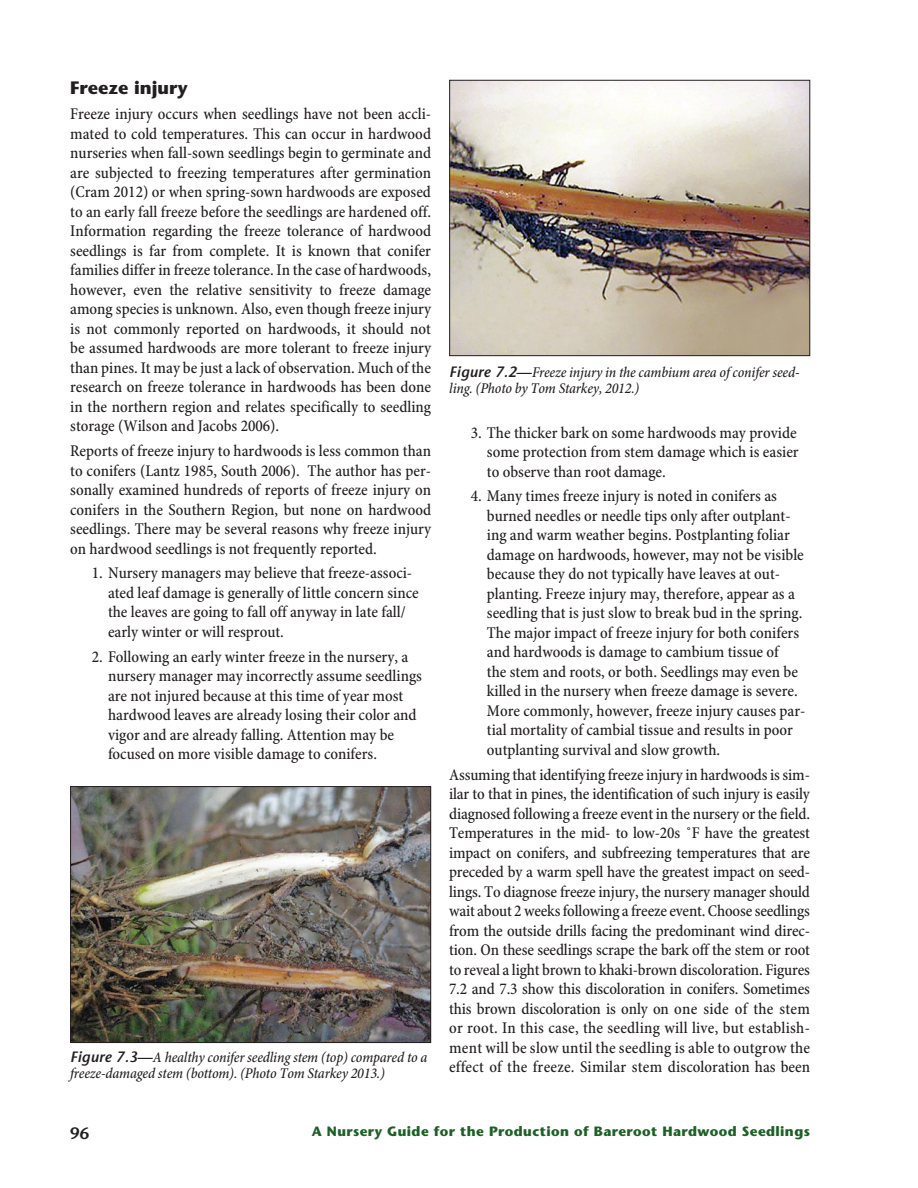
<style>
.page{position:relative;width:918px;height:1188px;background:#fff}
.page>*{position:absolute;margin:0;border:0;box-sizing:border-box;transform-origin:0 0}
.Headings_2{font:700 18px "Stone Sans Std";color:#231f20}
.Bullet_text{font:500 condensed 16.5px/19.5px "Minion Pro";color:#231f20}
.t1{font:600 16.5px "Stone Sans Std";color:#231f20}
.Captions{font:italic 500 condensed 15px/16.5px "Minion Pro";letter-spacing:-.01em;color:#231f20}
.Book_title_footer_le{font:700 13.5px "Stone Sans Std";letter-spacing:.03em;color:#1d6025}
.s1{font-family:"Stone Sans Std";font-weight:600;font-stretch:normal}
</style>
<div class="page">
<img style="left:72px;top:788px;width:357px;height:253px">
<div style="left:70px;top:786px;width:361px;height:257px;border:1px solid #231f20"></div>
<img style="left:451px;top:82px;width:357px;height:272px">
<div style="left:449px;top:80px;width:361px;height:276px;border:1px solid #231f20"></div>
<p class="Headings_2" style="left:70px;top:77px;width:119px">Freeze injury</p>
<p class="Bullet_text" style="left:70px;top:105px;width:362px;text-align:justify">Freeze injury occurs when seedlings have not been accli&shy;mated to cold temperatures. This can occur in hardwood nurseries when fall-sown seedlings begin to germinate and are subjected to freezing temperatures after germination (Cram 2012) or when spring-sown hardwoods are exposed to an early fall freeze before the seedlings are hardened off.<br>Information regarding the freeze tolerance of hardwood seedlings is far from complete. It is known that conifer families differ in freeze tolerance. In the case of hardwoods, however, even the relative sensitivity to freeze damage among species is unknown. Also, even though freeze injury is not commonly reported on hardwoods, it should not be assumed hardwoods are more tolerant to freeze injury than pines. It may be just a lack of observation. Much of the research on freeze tolerance in hardwoods has been done in the northern region and relates specifically to seedling storage (Wilson and Jacobs 2006).</p>
<p class="Bullet_text" style="left:70px;top:442px;width:362px;text-align:justify">Reports of freeze injury to hardwoods is less common than to conifers (Lantz 1985, South 2006). The author has per&shy;sonally examined hundreds of reports of freeze injury on conifers in the Southern Region, but none on hardwood seedlings. There may be several reasons why freeze injury on hardwood seedlings is not frequently reported.</p>
<p class="Bullet_text" style="left:108px;top:564px;width:312px;text-indent:-16px">1. Nursery managers may believe that freeze-associ&shy;ated leaf damage is generally of little concern since the leaves are going to fall off anyway in late fall/ early winter or will resprout.</p>
<p class="Bullet_text" style="left:108px;top:647px;width:316px;text-indent:-16px">2. Following an early winter freeze in the nursery, a nursery manager may incorrectly assume seedlings are not injured because at this time of year most hardwood leaves are already losing their color and vigor and are already falling. Attention may be focused on more visible damage to conifers.</p>
<p class="Captions" style="left:70px;top:1049px;width:359px"><span class="s1">Figure 7.3—</span>A healthy conifer seedling stem (top) compared to a freeze-damaged stem (bottom). (Photo Tom Starkey 2013.)</p>
<p class="Captions" style="left:449px;top:364px;width:352px"><span class="s1">Figure 7.2—</span>Freeze injury in the cambium area of conifer seed&shy;ling. (Photo by Tom Starkey, 2012.)</p>
<p class="Bullet_text" style="left:487px;top:423px;width:313px;text-indent:-16px">3. The thicker bark on some hardwoods may provide some protection from stem damage which is easier to observe than root damage.</p>
<p class="Bullet_text" style="left:487px;top:487px;width:320px;text-indent:-16px">4. Many times freeze injury is noted in conifers as burned needles or needle tips only after outplant&shy;ing and warm weather begins. Postplanting foliar damage on hardwoods, however, may not be visible because they do not typically have leaves at out&shy;planting. Freeze injury may, therefore, appear as a seedling that is just slow to break bud in the spring.<br>The major impact of freeze injury for both conifers and hardwoods is damage to cambium tissue of<br>the stem and roots, or both. Seedlings may even be killed in the nursery when freeze damage is severe.<br>More commonly, however, freeze injury causes par&shy;tial mortality of cambial tissue and results in poor outplanting survival and slow growth.</p>
<p class="Bullet_text" style="left:449px;top:765px;width:362px;text-align:justify">Assuming that identifying freeze injury in hardwoods is sim&shy;ilar to that in pines, the identification of such injury is easily diagnosed following a freeze event in the nursery or the field.<br>Temperatures in the mid- to low-20s ˚F have the greatest impact on conifers, and subfreezing temperatures that are preceded by a warm spell have the greatest impact on seed&shy;lings. To diagnose freeze injury, the nursery manager should wait about 2 weeks following a freeze event. Choose seedlings from the outside drills facing the predominant wind direc&shy;tion. On these seedlings scrape the bark off the stem or root to reveal a light brown to khaki-brown discoloration. Figures 7.2 and 7.3 show this discoloration in conifers. Sometimes this brown discoloration is only on one side of the stem or root. In this case, the seedling will live, but establish&shy;ment will be slow until the seedling is able to outgrow the effect of the freeze. Similar stem discoloration has been</p>
<p class="t1" style="left:70px;top:1123px;width:20px">96</p>
<p class="Book_title_footer_le" style="left:312px;top:1124px;width:500px">A Nursery Guide for the Production of Bareroot Hardwood Seedlings</p>
</div>
